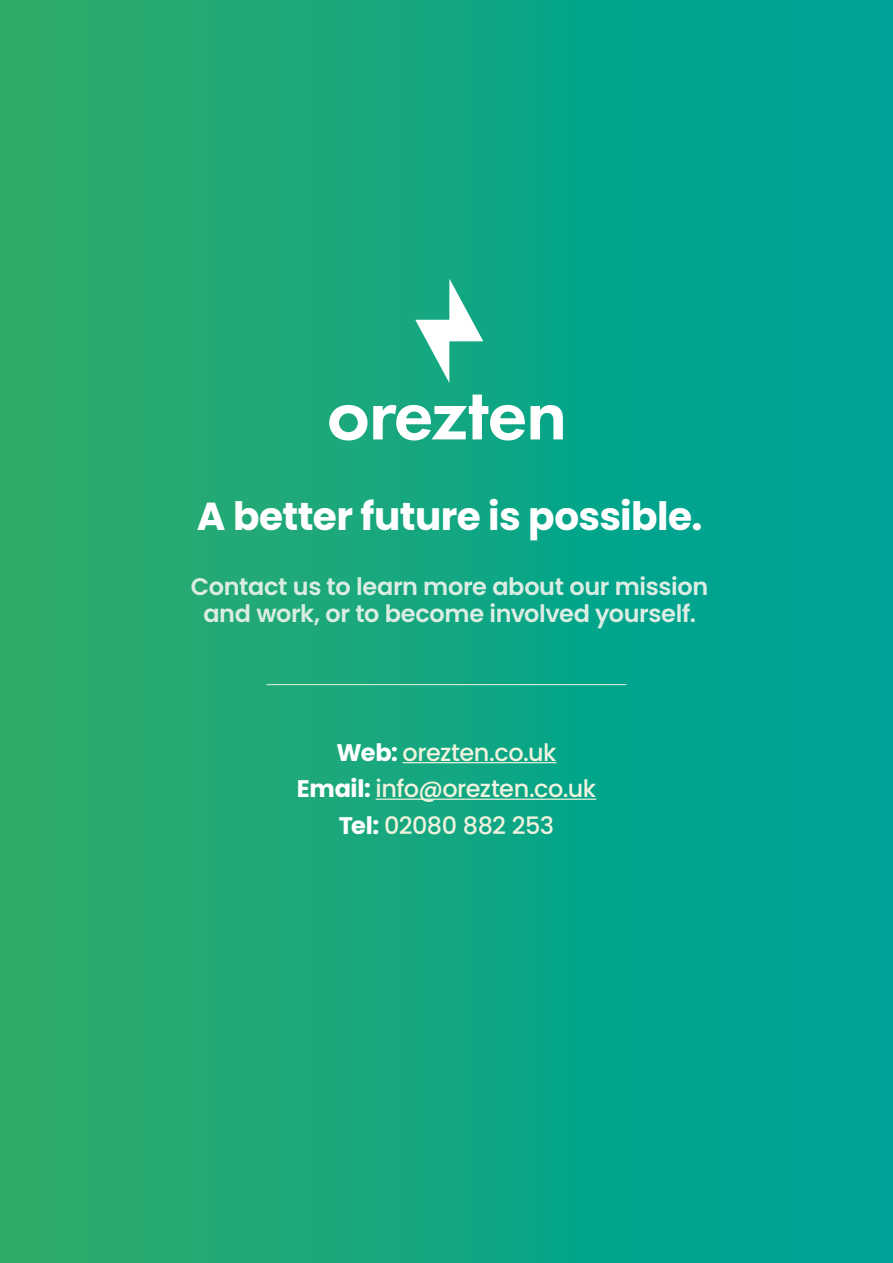
<style>
.page{position:relative;width:893px;height:1263px;background:#fff}
.page>*{position:absolute;margin:0;border:0;box-sizing:border-box;transform-origin:0 0}
.t1{font:700 39px "Poppins";letter-spacing:-.015em;color:#fff}
.t2{font:600 24px/27px "Poppins";letter-spacing:-.015em;color:#dbede3;text-align:center}
.t3{font:500 24px/36.5px "Poppins";letter-spacing:-.02em;color:#eff3dd;text-align:center}
.s1{font-weight:700;color:#fff}
</style>
<div class="page">
<div style="left:0;top:0;width:893px;height:1263px;background:linear-gradient(to right,#30ac68,#00a19a)"></div>
<svg style="left:329px;top:395px;width:196px;height:45px"></svg>
<svg style="left:531px;top:405px;width:32px;height:34px"></svg>
<svg style="left:415px;top:279px;width:68px;height:104px"></svg>
<hr style="left:402px;top:762px;width:154px;height:1px;background:#eff3dd">
<hr style="left:376px;top:798px;width:220px;height:2px;background:#eff3dd">
<hr style="left:266px;top:684px;width:360px;height:1px;background:#eff3dd">
<h1 class="t1" style="left:197px;top:494px;width:507px">A better future is possible.</h1>
<p class="t2" style="left:191px;top:573px;width:519px">Contact us to learn more about our mission and work, or to become involved yourself.</p>
<p class="t3" style="left:297px;top:734px;width:301px"><span class="s1">Web:</span> orezten.co.uk<br><span class="s1">Email:</span> info@orezten.co.uk<br><span class="s1">Tel:</span> 02080 882 253</p>
</div>
